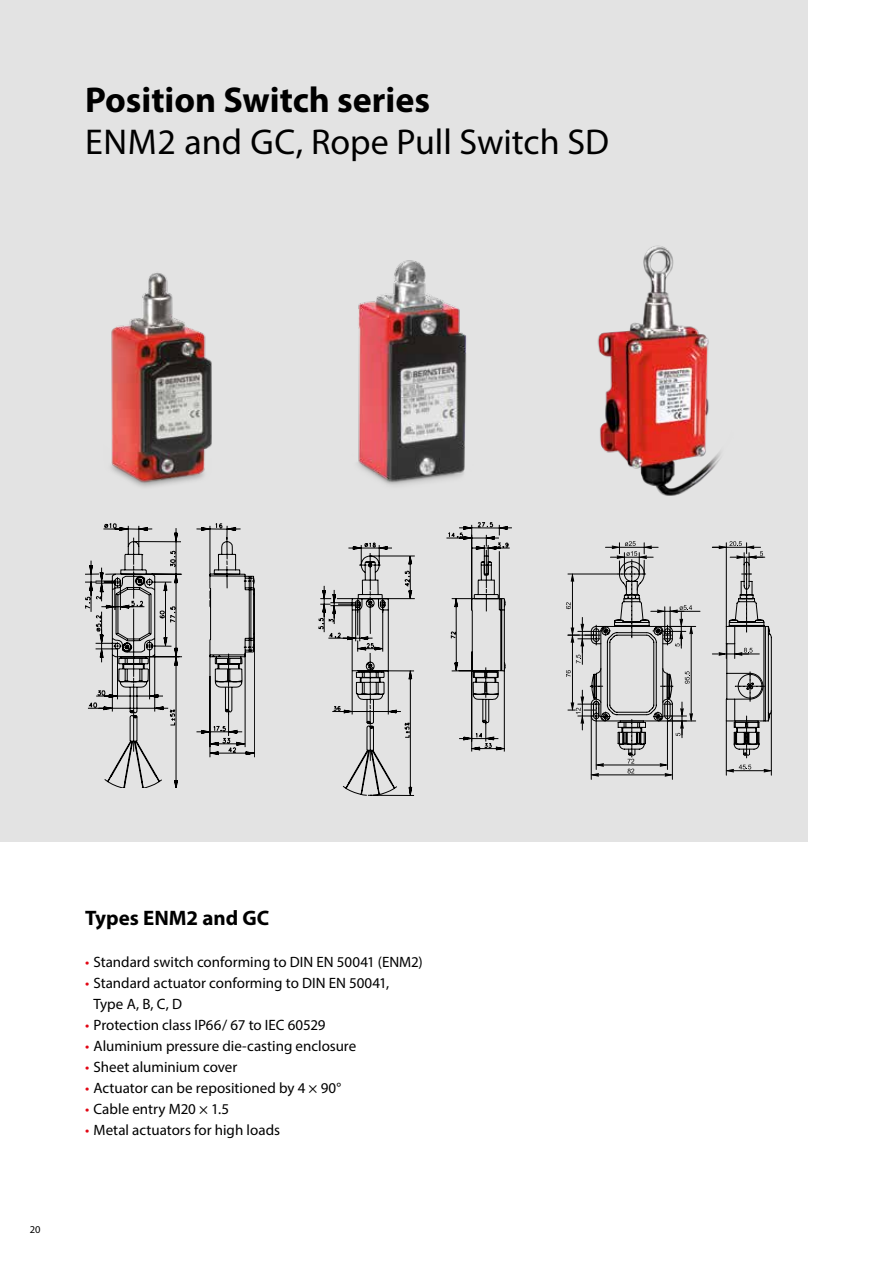
<style>
.page{position:relative;width:893px;height:1263px;background:#fff}
.page>*{position:absolute;margin:0;border:0;box-sizing:border-box;transform-origin:0 0}
.t1{font:36px "Myriad Pro";color:#000}
.t2{font:700 36px "Myriad Pro";color:#000}
.t3{font:700 21px "Myriad Pro";color:#000}
.t4{font:15px/21px "Myriad Pro";color:#000}
.t5{font:10.5px "Myriad Pro";color:#000}
.s1{color:#e30613}
</style>
<div class="page">
<div style="left:0;top:0;width:808px;height:841px;background:#e3e3e3"></div>
<svg style="left:85px;top:523px;width:170px;height:265px"></svg>
<svg style="left:319px;top:522px;width:193px;height:273px"></svg>
<img style="left:111px;top:272px;width:101px;height:215px">
<img style="left:597px;top:245px;width:124px;height:251px">
<svg style="left:566px;top:541px;width:205px;height:238px"></svg>
<img style="left:358px;top:260px;width:109px;height:225px">
<h1 class="t2" style="left:85px;top:76px;width:347px">Position Switch series</h1>
<h1 class="t1" style="left:85px;top:120px;width:526px">ENM2 and GC, Rope Pull Switch SD</h1>
<p class="t5" style="left:30px;top:1223px;width:12px">20</p>
<h2 class="t3" style="left:85px;top:904px;width:186px">Types ENM2 and GC</h2>
<p class="t4" style="left:85px;top:951px;width:339px"><span class="s1">•</span> Standard switch conforming to DIN EN 50041 (ENM2)</p>
<p class="t4" style="left:94px;top:972px;width:297px;text-indent:-9px"><span class="s1">•</span> Standard actuator conforming to DIN EN 50041,<br>Type A, B, C, D</p>
<p class="t4" style="left:85px;top:1014px;width:242px"><span class="s1">•</span> Protection class IP66/ 67 to IEC 60529</p>
<p class="t4" style="left:85px;top:1035px;width:273px"><span class="s1">•</span> Aluminium pressure die-casting enclosure</p>
<p class="t4" style="left:85px;top:1056px;width:154px"><span class="s1">•</span> Sheet aluminium cover</p>
<p class="t4" style="left:85px;top:1077px;width:258px"><span class="s1">•</span> Actuator can be repositioned by 4 × 90°</p>
<p class="t4" style="left:85px;top:1098px;width:146px"><span class="s1">•</span> Cable entry M20 × 1.5</p>
<p class="t4" style="left:85px;top:1119px;width:196px"><span class="s1">•</span> Metal actuators for high loads</p>
</div>
